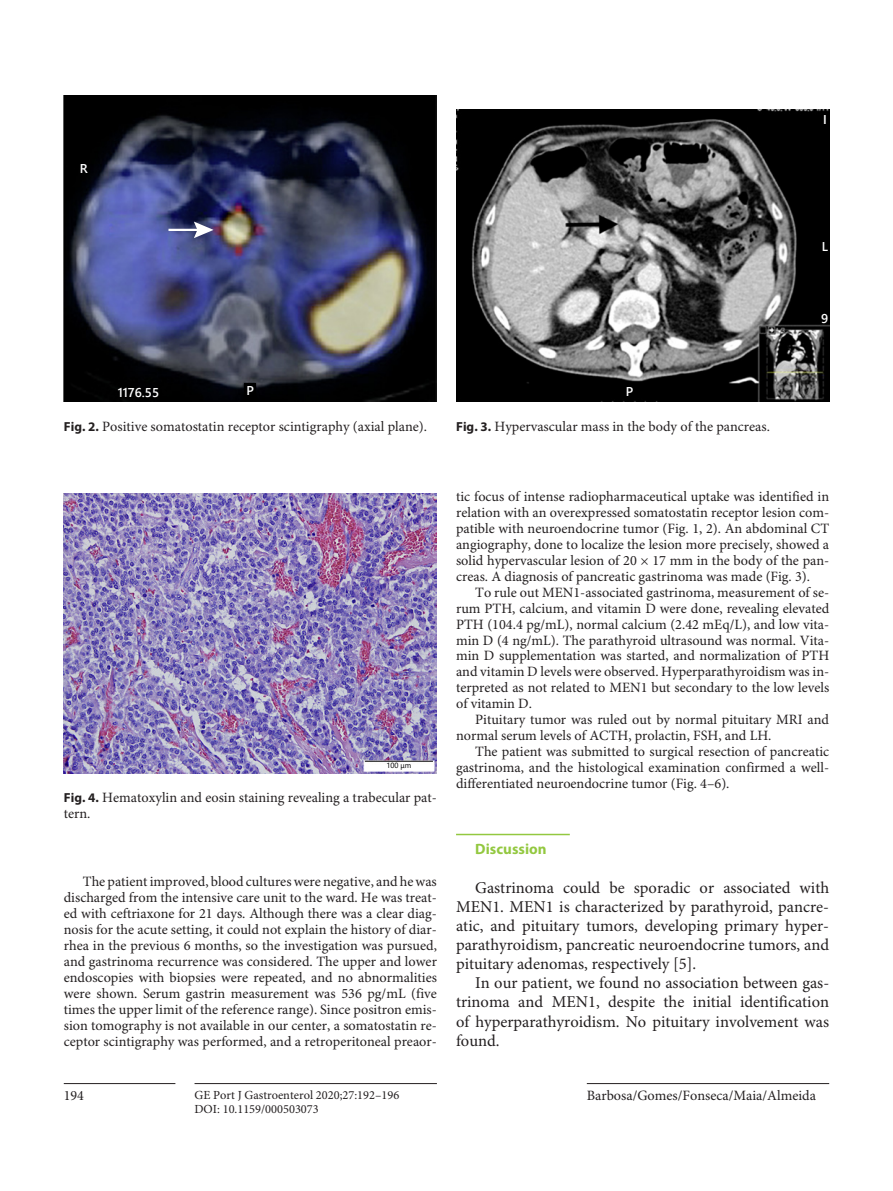
<style>
.page{position:relative;width:893px;height:1191px;background:#fff}
.page>*{position:absolute;margin:0;border:0;box-sizing:border-box;transform-origin:0 0}
.t1{font:16.5px/19px "Minion Pro";color:#231f20;text-align:justify}
.t2{font:700 15px "Myriad Pro";letter-spacing:.005em;color:#93c840}
.t3{font:14.25px/15.9px "Minion Pro";color:#231f20;text-align:justify}
.t4{font:600 12.75px "Segoe UI";color:#fff}
.t5{font:12.3px "Minion Pro";color:#231f20}
.t6{font:7.5px "Segoe UI";color:#000}
.s1{font-family:"Myriad Pro";font-weight:700;font-size:13.2px}
</style>
<div class="page">
<hr style="left:64px;top:1083px;width:111px;height:1px;background:#231f20">
<hr style="left:195px;top:1083px;width:242px;height:1px;background:#231f20">
<hr style="left:587px;top:1083px;width:242px;height:1px;background:#231f20">
<hr style="left:456px;top:833px;width:114px;height:2px;background:#93c840">
<img style="left:64px;top:96px;width:373px;height:306px">
<div style="left:244px;top:383px;width:12px;height:14px;background:#000"></div>
<hr style="left:168px;top:229px;width:32px;height:2px;background:#fff">
<svg style="left:194px;top:221px;width:20px;height:17px"></svg>
<img style="left:456px;top:109px;width:373px;height:293px">
<img style="left:64px;top:493px;width:373px;height:280px">
<hr style="left:365px;top:761px;width:68px;height:1px;background:#000">
<p class="t4" style="left:80px;top:156px;width:9px">R</p>
<p class="t4" style="left:118px;top:381px;width:43px">1176.55</p>
<p class="t4" style="left:246px;top:378px;width:9px">P</p>
<p class="t4" style="left:626px;top:380px;width:9px">P</p>
<p class="t3" style="left:64px;top:419px;width:365px"><span class="s1">Fig. 2.</span> Positive somatostatin receptor scintigraphy (axial plane).</p>
<p class="t3" style="left:456px;top:419px;width:315px"><span class="s1">Fig. 3.</span> Hypervascular mass in the body of the pancreas.</p>
<p class="t4" style="left:823px;top:107px;width:5px">I</p>
<p class="t4" style="left:822px;top:234px;width:8px">L</p>
<p class="t4" style="left:821px;top:306px;width:9px">9</p>
<p class="t6" style="left:386px;top:758px;width:26px">100 μm</p>
<p class="t3" style="left:64px;top:790px;width:375px"><span class="s1">Fig. 4.</span> Hematoxylin and eosin staining revealing a trabecular pat&shy;tern.</p>
<p class="t3" style="left:64px;top:874px;width:375px;text-indent:19px">The patient improved, blood cultures were negative, and he was discharged from the intensive care unit to the ward. He was treat&shy;ed with ceftriaxone for 21 days. Although there was a clear diag&shy;nosis for the acute setting, it could not explain the history of diar&shy;rhea in the previous 6 months, so the investigation was pursued, and gastrinoma recurrence was considered. The upper and lower endoscopies with biopsies were repeated, and no abnormalities were shown. Serum gastrin measurement was 536 pg/mL (five times the upper limit of the reference range). Since positron emis&shy;sion tomography is not available in our center, a somatostatin re&shy;ceptor scintigraphy was performed, and a retroperitoneal preaor-</p>
<p class="t3" style="left:456px;top:489px;width:375px">tic focus of intense radiopharmaceutical uptake was identified in relation with an overexpressed somatostatin receptor lesion com&shy;patible with neuroendocrine tumor (Fig. 1, 2). An abdominal CT angiography, done to localize the lesion more precisely, showed a solid hypervascular lesion of 20 × 17 mm in the body of the pan&shy;creas. A diagnosis of pancreatic gastrinoma was made (Fig. 3).</p>
<p class="t3" style="left:456px;top:585px;width:375px;text-indent:19px">To rule out MEN1-associated gastrinoma, measurement of se&shy;rum PTH, calcium, and vitamin D were done, revealing elevated PTH (104.4 pg/mL), normal calcium (2.42 mEq/L), and low vita&shy;min D (4 ng/mL). The parathyroid ultrasound was normal. Vita&shy;min D supplementation was started, and normalization of PTH and vitamin D levels were observed. Hyperparathyroidism was in&shy;terpreted as not related to MEN1 but secondary to the low levels of vitamin D.</p>
<p class="t3" style="left:456px;top:712px;width:375px;text-indent:19px">Pituitary tumor was ruled out by normal pituitary MRI and normal serum levels of ACTH, prolactin, FSH, and LH.</p>
<p class="t3" style="left:456px;top:744px;width:375px;text-indent:19px">The patient was submitted to surgical resection of pancreatic gastrinoma, and the histological examination confirmed a well&shy;differentiated neuroendocrine tumor (Fig. 4–6).</p>
<p class="t2" style="left:475px;top:841px;width:73px">Discussion</p>
<p class="t1" style="left:456px;top:878px;width:375px;text-indent:19px">Gastrinoma could be sporadic or associated with MEN1. MEN1 is characterized by parathyroid, pancre&shy;atic, and pituitary tumors, developing primary hyper&shy;parathyroidism, pancreatic neuroendocrine tumors, and pituitary adenomas, respectively [5].</p>
<p class="t1" style="left:456px;top:974px;width:375px;text-indent:19px">In our patient, we found no association between gas&shy;trinoma and MEN1, despite the initial identification of hyperparathyroidism. No pituitary involvement was found.</p>
<p class="t3" style="left:64px;top:1088px;width:22px">194</p>
<p class="t5" style="left:195px;top:1087px;width:206px">GE Port J Gastroenterol 2020;27:192–196</p>
<p class="t3" style="left:587px;top:1088px;width:231px">Barbosa/Gomes/Fonseca/Maia/Almeida</p>
<p class="t5" style="left:195px;top:1101px;width:126px">DOI: 10.1159/000503073</p>
</div>
